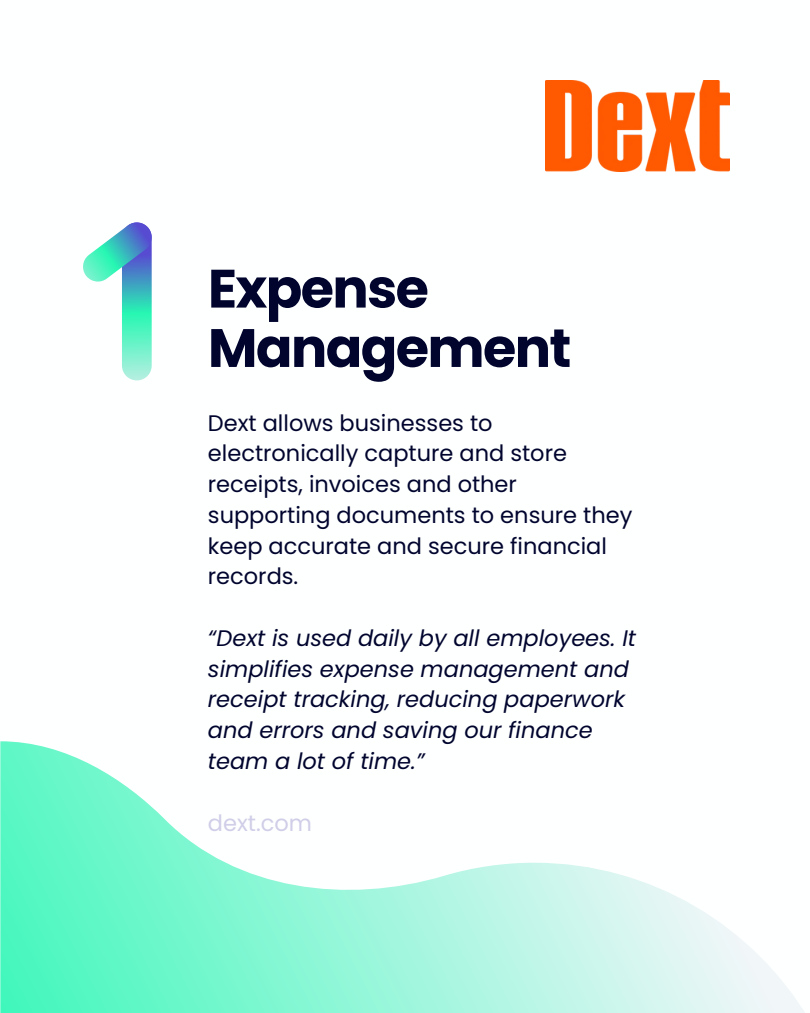
<style>
.page{position:relative;width:810px;height:1013px;background:#fff}
.page>*{position:absolute;margin:0;border:0;box-sizing:border-box;transform-origin:0 0}
.t1{font:700 53.9px/59.3px "Poppins";letter-spacing:-.03em;color:#01052e}
.t2{font:22.5px/30.8px "Poppins";color:#01052e}
.t3{font:italic 22.5px/30.8px "Poppins";color:#01052e}
.t4{font:22.5px "Poppins";color:#d0cee8}
</style>
<div class="page">
<svg style="left:0;top:741px;width:804px;height:271px"></svg>
<svg style="left:122px;top:222px;width:30px;height:158px;background:#5ae4c4"></svg>
<svg style="left:83px;top:222px;width:69px;height:59px"></svg>
<img style="left:545px;top:81px;width:183px;height:91px">
<p class="t1" style="left:208px;top:259px;width:365px">Expense<br>Management</p>
<h1 class="t2" style="left:208px;top:407px;width:426px">Dext allows businesses to electronically capture and store receipts, invoices and other supporting documents to ensure they keep accurate and secure financial records.</h1>
<p class="t3" style="left:208px;top:622px;width:429px">“Dext is used daily by all employees. It simplifies expense management and receipt tracking, reducing paperwork and errors and saving our finance team a lot of time.”</p>
<p class="t4" style="left:208px;top:806px;width:105px">dext.com</p>
</div>
